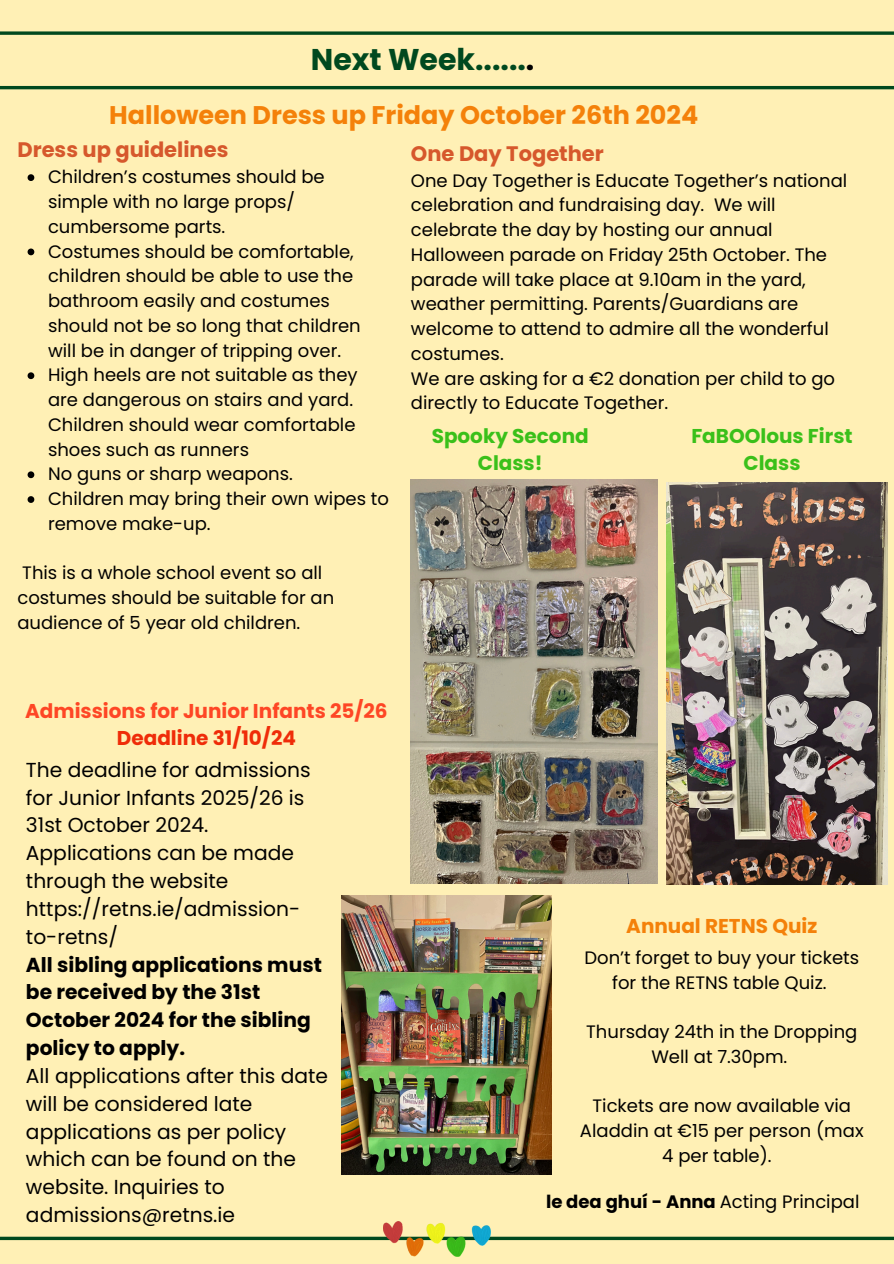
<style>
.page{position:relative;width:894px;height:1264px;background:#fff}
.page>*{position:absolute;margin:0;border:0;box-sizing:border-box;transform-origin:0 0}
.t1{font:700 30px "Poppins";color:#00491f}
.t2{font:700 25.5px "Poppins";color:#f4810a}
.t3{font:700 21px "Poppins";color:#d6582c}
.t4{font:20.25px/27.8px "Poppins";color:#000}
.t5{font:700 19.95px/27px "Poppins";color:#fe4625;text-align:center}
.t6{font:700 19.95px/27px "Poppins";color:#3ac01a;text-align:center}
.t7{font:700 19.95px "Poppins";color:#f4810a}
.t8{font:18px/24.8px "Poppins";color:#000}
.s1{color:#000}
.s2{color:#ef2c09}
.s3{font-weight:700}
</style>
<div class="page">
<div style="left:0;top:0;width:893px;height:1263px;background:#fff0b5"></div>
<hr style="left:0;top:1236px;width:893px;height:3px;background:#00491f">
<img style="left:384px;top:1221px;width:106px;height:35px">
<img style="left:341px;top:895px;width:210px;height:279px">
<img style="left:666px;top:482px;width:221px;height:402px">
<img style="left:411px;top:479px;width:246px;height:404px">
<svg style="left:28px;top:174px;width:6px;height:7px"></svg>
<svg style="left:28px;top:248px;width:6px;height:7px"></svg>
<svg style="left:28px;top:372px;width:6px;height:7px"></svg>
<svg style="left:28px;top:471px;width:6px;height:7px"></svg>
<svg style="left:28px;top:496px;width:6px;height:7px"></svg>
<svg style="left:0;top:31px;width:893px;height:4px;background:#276236"></svg>
<hr style="left:0;top:86px;width:893px;height:3px;background:#00491f">
<p class="t1" style="left:311px;top:38px;width:225px">Next Week......<span class="s1">.</span></p>
<h3 class="t2" style="left:109px;top:97px;width:590px">Halloween Dress up Friday October 26th 2024</h3>
<p class="t3" style="left:17px;top:135px;width:212px">Dress up guidelines</p>
<p class="t8" style="left:48px;top:164px;width:278px">Children’s costumes should be simple with no large props/ cumbersome parts.</p>
<p class="t8" style="left:48px;top:239px;width:314px">Costumes should be comfortable, children should be able to use the bathroom easily and costumes should not be so long that children will be in danger of tripping over.</p>
<p class="t8" style="left:48px;top:362px;width:311px">High heels are not suitable as they are dangerous on stairs and yard.<br>Children should wear comfortable shoes such as runners</p>
<p class="t8" style="left:48px;top:461px;width:246px">No guns or sharp weapons.</p>
<p class="t8" style="left:48px;top:486px;width:342px">Children may bring their own wipes to remove make-up.</p>
<p class="t8" style="left:17px;top:560px;width:318px">This is a whole school event so all costumes should be suitable for an</p>
<p class="t8" style="left:17px;top:610px;width:284px">audience of 5 year old children.</p>
<p class="t3" style="left:411px;top:139px;width:194px">One Day Together</p>
<h3 class="t8" style="left:411px;top:168px;width:437px">One Day Together is Educate Together’s national celebration and fundraising day. We will celebrate the day by hosting our annual Halloween parade on Friday 25th October. The parade will take place at 9.10am in the yard, weather permitting. Parents/Guardians are welcome to attend to admire all the wonderful costumes.</h3>
<h3 class="t8" style="left:411px;top:366px;width:425px">We are asking for a €2 donation per child to go directly to Educate Together.</h3>
<p class="t6" style="left:431px;top:422px;width:158px">Spooky Second<br>Class!</p>
<p class="t6" style="left:691px;top:422px;width:163px">FaBOOlous First<br>Class</p>
<p class="t5" style="left:25px;top:697px;width:364px">Admissions for Junior Infants 25/26<br><span class="s2">Deadline 31/10/24</span></p>
<p class="t4" style="left:26px;top:755px;width:303px">The deadline for admissions for Junior Infants 2025/26 is<br>31st October 2024.<br>Applications can be made through the website https://retns.ie/admission&shy;to-retns/<br><span class="s3">All sibling applications must be received by the 31st<br>October 2024 for the sibling policy to apply.<br></span>All applications after this date will be considered late applications as per policy which can be found on the website. Inquiries to admissions@retns.ie</p>
<p class="t7" style="left:626px;top:911px;width:192px">Annual RETNS Quiz</p>
<p class="t8" style="left:584px;top:945px;width:276px;text-align:center">Don’t forget to buy your tickets for the RETNS table Quiz.</p>
<h3 class="t8" style="left:586px;top:1019px;width:272px;text-align:center">Thursday 24th in the Dropping<br>Well at 7.30pm.</h3>
<h4 class="t8" style="left:580px;top:1093px;width:285px;text-align:center">Tickets are now available via<br>Aladdin at €15 per person (max<br>4 per table).</h4>
<p class="t8" style="left:546px;top:1188px;width:315px"><span class="s3">le dea ghuí - Anna</span> Acting Principal</p>
</div>
